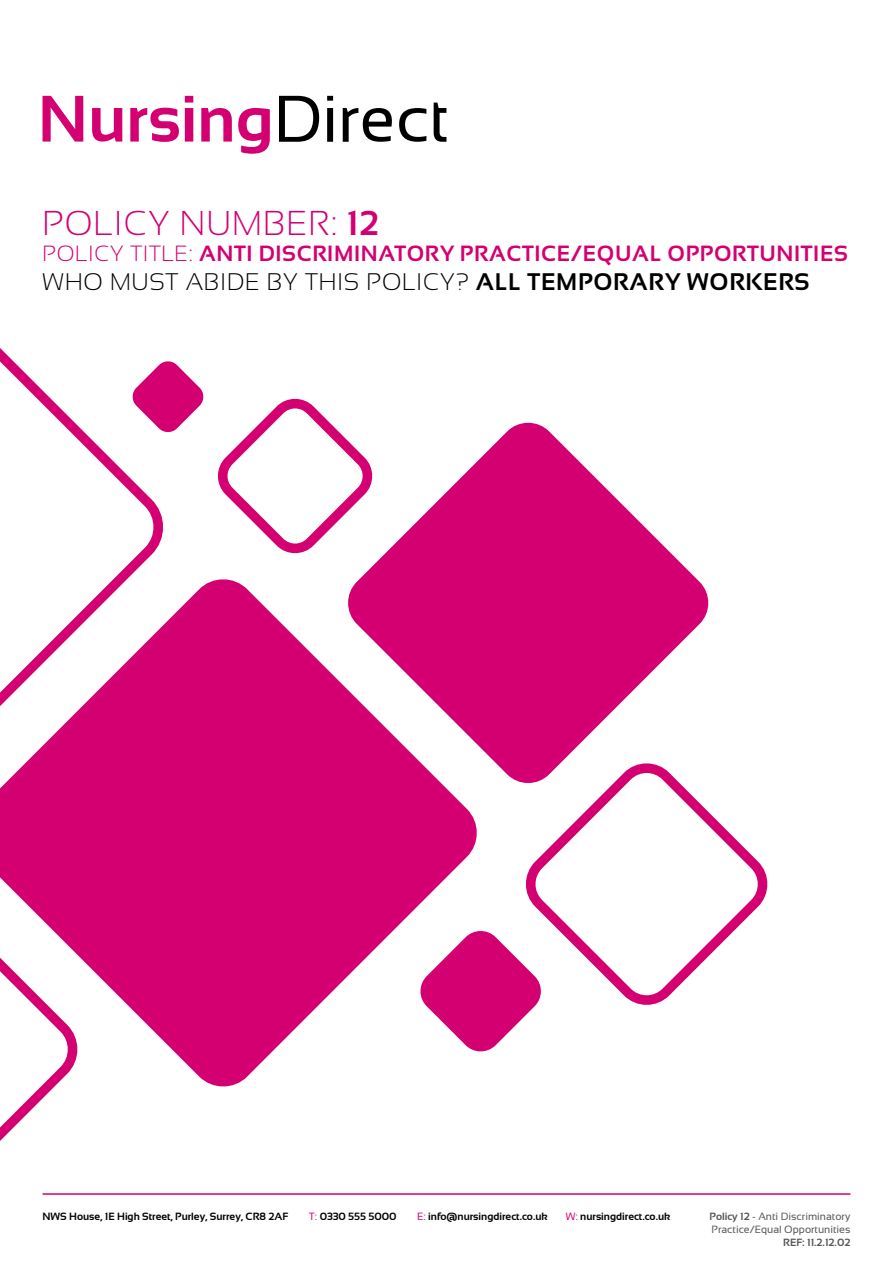
<style>
.page{position:relative;width:893px;height:1263px;background:#fff}
.page>*{position:absolute;margin:0;border:0;box-sizing:border-box;transform-origin:0 0}
.t1{font:300 34.5px "Sansation";letter-spacing:.03em;color:#d40072}
.t2{font:300 24px "Sansation";letter-spacing:.03em;color:#000}
.t3{font:700 22.05px "Sansation";letter-spacing:.03em;color:#d40072}
.t4{font:700 10.5px "Sansation";color:#000}
.t5{font:10.5px/12.6px "Sansation";color:#575756}
.t6{font:700 10.5px "Sansation";color:#575756}
.s1{font-weight:700}
.s2{font-weight:300}
.s3{font-weight:400;color:#d40072}
</style>
<div class="page">
<svg style="left:279px;top:96px;width:40px;height:46px"></svg>
<svg style="left:327px;top:96px;width:6px;height:46px"></svg>
<svg style="left:343px;top:108px;width:49px;height:34px"></svg>
<svg style="left:399px;top:108px;width:27px;height:34px"></svg>
<svg style="left:434px;top:103px;width:12px;height:39px"></svg>
<svg style="left:43px;top:96px;width:40px;height:46px"></svg>
<svg style="left:92px;top:108px;width:30px;height:34px"></svg>
<svg style="left:130px;top:108px;width:49px;height:34px"></svg>
<svg style="left:185px;top:96px;width:8px;height:46px"></svg>
<svg style="left:201px;top:108px;width:31px;height:34px"></svg>
<svg style="left:238px;top:108px;width:32px;height:46px"></svg>
<hr style="left:43px;top:1193px;width:807px;height:2px;background:#d40072">
<svg style="left:526px;top:786px;width:242px;height:219px"></svg>
<svg style="left:0;top:579px;width:477px;height:508px;fill:#d40072"></svg>
<svg style="left:345px;top:422px;width:364px;height:364px;fill:#d40072"></svg>
<svg style="left:418px;top:929px;width:125px;height:124px"></svg>
<svg style="left:0;top:870px;width:77px;height:325px"></svg>
<svg style="left:162px;top:361px;width:213px;height:203px"></svg>
<svg style="left:0;top:348px;width:162px;height:396px"></svg>
<h1 class="t1" style="left:43px;top:204px;width:338px">POLICY NUMBER: <span class="s1">12</span></h1>
<h3 class="t3" style="left:43px;top:241px;width:807px"><span class="s2">POLICY TITLE:</span> ANTI DISCRIMINATORY PRACTICE/EQUAL OPPORTUNITIES</h3>
<h2 class="t2" style="left:43px;top:269px;width:769px">WHO MUST ABIDE BY THIS POLICY? <span class="s1">ALL TEMPORARY WORKERS</span></h2>
<p class="t4" style="left:43px;top:1211px;width:247px">NWS House, 1E High Street, Purley, Surrey, CR8 2AF</p>
<p class="t4" style="left:309px;top:1211px;width:89px"><span class="s3">T:</span> 0330 555 5000</p>
<p class="t4" style="left:417px;top:1211px;width:132px"><span class="s3">E:</span> info@nursingdirect.co.uk</p>
<p class="t4" style="left:566px;top:1211px;width:106px"><span class="s3">W:</span> nursingdirect.co.uk</p>
<p class="t5" style="left:710px;top:1210px;width:142px"><span class="s1">Policy 12</span> - Anti Discriminatory<br>Practice/Equal Opportunities</p>
<p class="t6" style="left:783px;top:1236px;width:69px">REF: 11.2.12.02</p>
</div>
